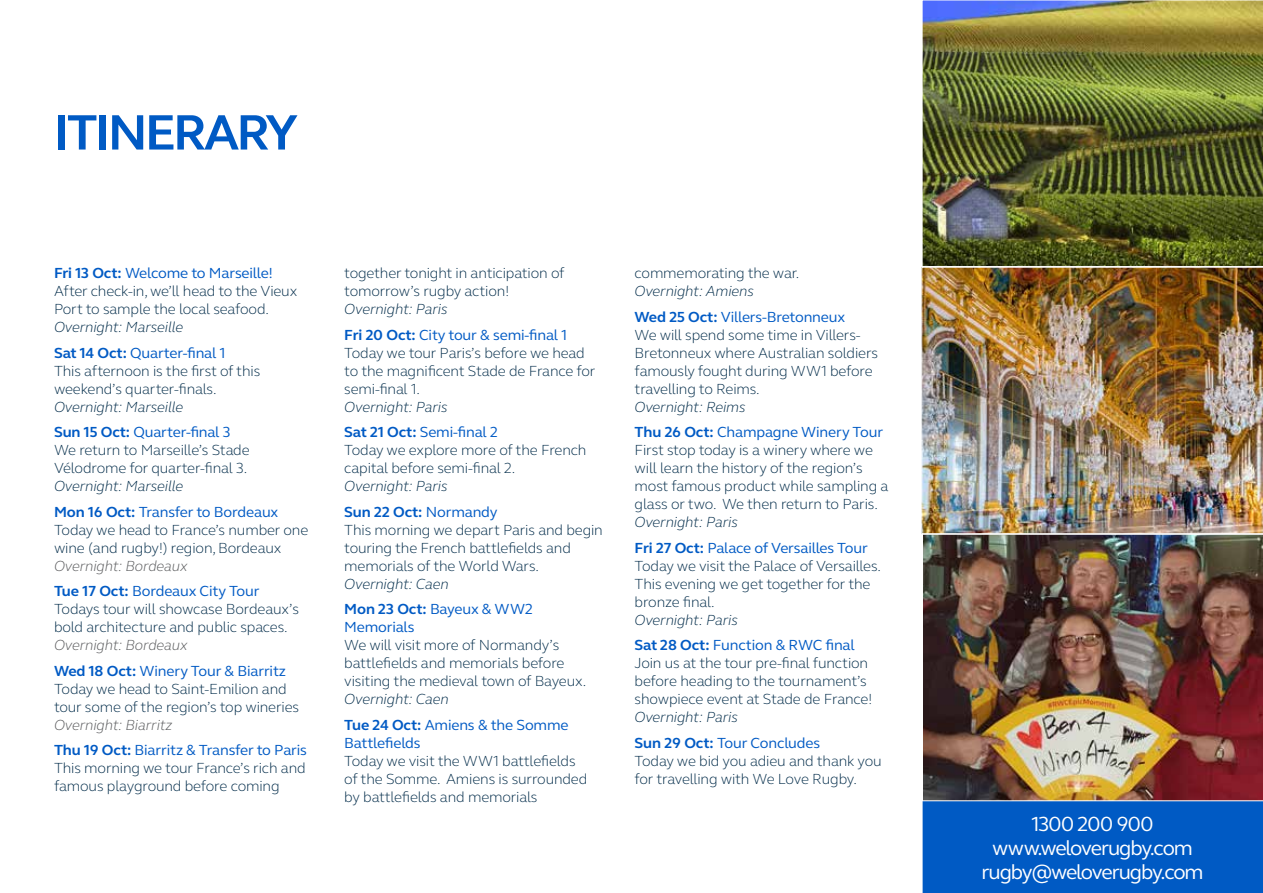
<style>
.page{position:relative;width:1263px;height:893px;background:#fff}
.page>*{position:absolute;margin:0;border:0;box-sizing:border-box;transform-origin:0 0}
.t1{font:700 51px "Webb Ellis Cup";letter-spacing:-.05em;color:#005ac4}
.t2{font:21px/24px "Webb Ellis Cup";letter-spacing:-.05em;color:#fff;text-align:center}
.t3{font:300 15px/18px "Webb Ellis Cup";letter-spacing:-.01em;color:#002b49}
.t4{font:15px/25.5px "Webb Ellis Cup";letter-spacing:-.01em;color:#005ac4}
.t5{font:italic 300 15px/25.5px "Webb Ellis Cup";letter-spacing:-.01em;color:#002b49}
.t6{font:italic 300 15px/25.5px "Webb Ellis Cup";letter-spacing:-.01em;color:#57585a}
.s1{font-weight:700;color:#005ac4}
.s2{font-weight:400;color:#005ac4}
.s3{font-weight:700;font-style:normal;color:#005ac4}
.s4{font-weight:400;font-style:normal;color:#005ac4}
.s5{font-weight:300;font-style:italic;color:#57585a}
.s6{font-weight:700}
.s7{font-weight:300;font-style:italic;color:#002b49}
</style>
<div class="page">
<div style="left:922px;top:801px;width:341px;height:92px;background:#005ac4"></div>
<img style="left:922px;top:0;width:341px;height:266px">
<img style="left:921px;top:267px;width:342px;height:267px">
<img style="left:923px;top:534px;width:340px;height:267px">
<h1 class="t1" style="left:54px;top:98px;width:245px">ITINERARY</h1>
<p class="t3" style="left:54px;top:264px;width:245px"><span class="s1">Fri 13 Oct:</span> <span class="s2">Welcome to Marseille!<br></span>After check-in, we’ll head to the Vieux<br>Port to sample the local seafood.</p>
<p class="t5" style="left:54px;top:314px;width:173px">Overnight: Marseille<br><span class="s3">Sat 14 Oct:</span> <span class="s4">Quarter-final 1</span></p>
<p class="t3" style="left:54px;top:361px;width:208px">This afternoon is the first of this weekend’s quarter-finals.</p>
<p class="t5" style="left:54px;top:393px;width:178px">Overnight: Marseille<br><span class="s3">Sun 15 Oct:</span> <span class="s4">Quarter-final 3</span></p>
<p class="t3" style="left:54px;top:441px;width:197px">We return to Marseille’s Stade<br>Vélodrome for quarter-final 3.</p>
<p class="t5" style="left:54px;top:473px;width:226px">Overnight: Marseille<br><span class="s3">Mon 16 Oct:</span> <span class="s4">Transfer to Bordeaux</span></p>
<p class="t3" style="left:54px;top:520px;width:256px">Today we head to France’s number one wine (and rugby!) region, Bordeaux</p>
<p class="t6" style="left:54px;top:552px;width:207px">Overnight: Bordeaux<br><span class="s3">Tue 17 Oct:</span> <span class="s4">Bordeaux City Tour</span></p>
<p class="t3" style="left:54px;top:600px;width:247px">Todays tour will showcase Bordeaux’s bold architecture and public spaces.</p>
<p class="t4" style="left:54px;top:632px;width:234px"><span class="s5">Overnight: Bordeaux<br></span><span class="s6">Wed 18 Oct:</span> Winery Tour &amp; Biarritz</p>
<p class="t3" style="left:54px;top:679px;width:247px">Today we head to Saint-Emilion and tour some of the region’s top wineries</p>
<p class="t4" style="left:54px;top:711px;width:254px"><span class="s5">Overnight: Biarritz<br></span><span class="s6">Thu 19 Oct:</span> Biarritz &amp; Transfer to Paris</p>
<p class="t3" style="left:54px;top:759px;width:253px">This morning we tour France’s rich and famous playground before coming</p>
<p class="t3" style="left:344px;top:264px;width:222px">together tonight in anticipation of tomorrow’s rugby action!</p>
<p class="t4" style="left:344px;top:296px;width:224px"><span class="s7">Overnight: Paris<br></span><span class="s6">Fri 20 Oct:</span> City tour &amp; semi-final 1</p>
<p class="t3" style="left:344px;top:343px;width:253px">Today we tour Paris’s before we head to the magnificent Stade de France for semi-final 1.</p>
<p class="t5" style="left:344px;top:393px;width:155px">Overnight: Paris<br><span class="s3">Sat 21 Oct:</span> <span class="s4">Semi-final 2</span></p>
<p class="t3" style="left:344px;top:441px;width:244px">Today we explore more of the French capital before semi-final 2.</p>
<p class="t5" style="left:344px;top:473px;width:155px">Overnight: Paris<br><span class="s3">Sun 22 Oct:</span> <span class="s4">Normandy</span></p>
<p class="t3" style="left:344px;top:520px;width:260px">This morning we depart Paris and begin touring the French battlefields and memorials of the World Wars.</p>
<p class="t5" style="left:344px;top:570px;width:190px">Overnight: Caen<br><span class="s3">Mon 23 Oct:</span> <span class="s4">Bayeux &amp; WW2</span></p>
<p class="t4" style="left:344px;top:614px;width:72px">Memorials</p>
<p class="t3" style="left:344px;top:636px;width:244px">We will visit more of Normandy’s battlefields and memorials before visiting the medieval town of Bayeux.</p>
<p class="t4" style="left:344px;top:686px;width:226px"><span class="s7">Overnight: Caen<br></span><span class="s6">Tue 24 Oct:</span> Amiens &amp; the Somme</p>
<p class="t4" style="left:344px;top:729px;width:78px">Battlefields</p>
<p class="t3" style="left:344px;top:751px;width:245px">Today we visit the WW1 battlefields of the Somme. Amiens is surrounded by battlefields and memorials</p>
<p class="t3" style="left:635px;top:264px;width:166px">commemorating the war.</p>
<p class="t4" style="left:635px;top:278px;width:212px"><span class="s7">Overnight: Amiens<br></span><span class="s6">Wed 25 Oct:</span> Villers-Bretonneux</p>
<p class="t3" style="left:635px;top:325px;width:245px">We will spend some time in Villers-<br>Bretonneux where Australian soldiers famously fought during WW1 before travelling to Reims.</p>
<p class="t4" style="left:635px;top:393px;width:250px"><span class="s7">Overnight: Reims<br></span><span class="s6">Thu 26 Oct:</span> Champagne Winery Tour</p>
<p class="t3" style="left:635px;top:441px;width:255px">First stop today is a winery where we will learn the history of the region’s most famous product while sampling a glass or two. We then return to Paris.</p>
<p class="t4" style="left:635px;top:509px;width:235px"><span class="s7">Overnight: Paris<br></span><span class="s6">Fri 27 Oct:</span> Palace of Versailles Tour</p>
<p class="t3" style="left:635px;top:556px;width:248px">Today we visit the Palace of Versailles.<br>This evening we get together for the bronze final.</p>
<p class="t4" style="left:635px;top:606px;width:222px"><span class="s7">Overnight: Paris<br></span><span class="s6">Sat 28 Oct:</span> Function &amp; RWC final</p>
<p class="t3" style="left:635px;top:654px;width:239px">Join us at the tour pre-final function before heading to the tournament’s showpiece event at Stade de France!</p>
<p class="t5" style="left:635px;top:704px;width:187px">Overnight: Paris<br><span class="s3">Sun 29 Oct:</span> <span class="s4">Tour Concludes</span></p>
<p class="t3" style="left:635px;top:751px;width:249px">Today we bid you adieu and thank you for travelling with We Love Rugby.</p>
<h2 class="t2" style="left:981px;top:811px;width:224px">1300 200 900 www.weloverugby.com rugby@weloverugby.com</h2>
</div>
